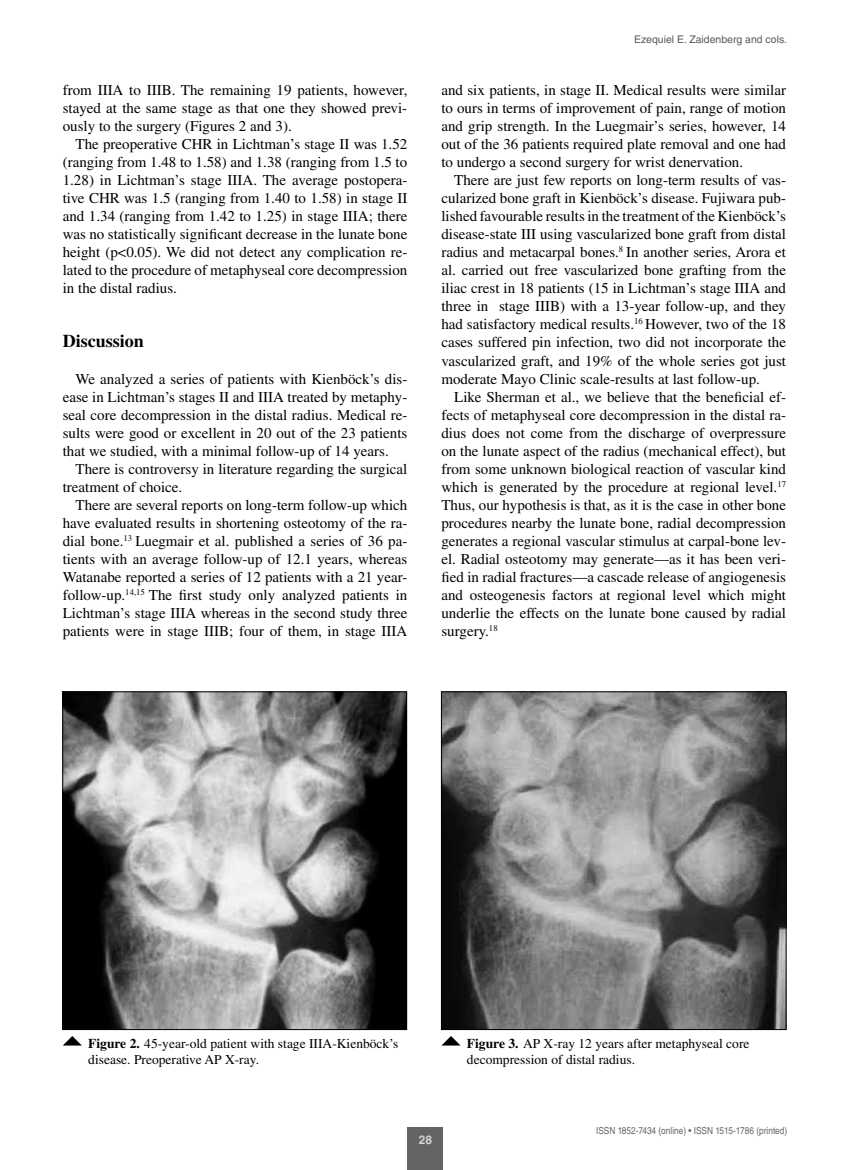
<style>
.page{position:relative;width:851px;height:1170px;background:#fff}
.page>*{position:absolute;margin:0;border:0;box-sizing:border-box;transform-origin:0 0}
.t1{font:700 18px "Times LT Std";color:#000}
.t2{font:15px/18px "Times LT Std";color:#000;text-align:justify}
.t3{font:13.5px/16.2px "Times LT Std";color:#000}
.t4{font:700 12px "Helvetica LT Std";color:#d1d3d4}
.t5{font:10.5px "Helvetica LT Std";color:#58595b}
.t6{font:9.75px "Helvetica LT Std";color:#636466;scale:.85 1}
.s1{font-weight:700}
</style>
<div class="page">
<div style="left:407px;top:1127px;width:36px;height:42px;background:#636466"></div>
<img style="left:64px;top:693px;width:341px;height:334px">
<div style="left:62px;top:691px;width:345px;height:338px;border:1px solid #000"></div>
<img style="left:443px;top:693px;width:341px;height:334px">
<div style="left:441px;top:691px;width:345px;height:338px;border:1px solid #000"></div>
<svg style="left:63px;top:1036px;width:19px;height:9px"></svg>
<svg style="left:442px;top:1036px;width:18px;height:9px"></svg>
<p class="t2" style="left:63px;top:81px;width:346px">from IIIA to IIIB. The remaining 19 patients, however, stayed at the same stage as that one they showed previ&shy;ously to the surgery (Figures 2 and 3).</p>
<p class="t2" style="left:63px;top:135px;width:346px;text-indent:13px">The preoperative CHR in Lichtman’s stage II was 1.52 (ranging from 1.48 to 1.58) and 1.38 (ranging from 1.5 to 1.28) in Lichtman’s stage IIIA. The average postopera&shy;tive CHR was 1.5 (ranging from 1.40 to 1.58) in stage II and 1.34 (ranging from 1.42 to 1.25) in stage IIIA; there was no statistically significant decrease in the lunate bone height (p&lt;0.05). We did not detect any complication re&shy;lated to the procedure of metaphyseal core decompression in the distal radius.</p>
<p class="t1" style="left:63px;top:330px;width:83px">Discussion</p>
<p class="t2" style="left:63px;top:369px;width:346px;text-indent:13px">We analyzed a series of patients with Kienböck’s dis&shy;ease in Lichtman’s stages II and IIIA treated by metaphy&shy;seal core decompression in the distal radius. Medical re&shy;sults were good or excellent in 20 out of the 23 patients that we studied, with a minimal follow-up of 14 years.</p>
<p class="t2" style="left:63px;top:459px;width:346px;text-indent:13px">There is controversy in literature regarding the surgical treatment of choice.</p>
<p class="t2" style="left:63px;top:495px;width:346px;text-indent:13px">There are several reports on long-term follow-up which have evaluated results in shortening osteotomy of the ra&shy;dial bone.<sup>13</sup> Luegmair et al. published a series of 36 pa&shy;tients with an average follow-up of 12.1 years, whereas Watanabe reported a series of 12 patients with a 21 year&shy;follow-up.<sup>14,15</sup> The first study only analyzed patients in Lichtman’s stage IIIA whereas in the second study three patients were in stage IIIB; four of them, in stage IIIA</p>
<p class="t5" style="left:634px;top:33px;width:154px">Ezequiel E. Zaidenberg and cols.</p>
<p class="t2" style="left:441px;top:81px;width:346px">and six patients, in stage II. Medical results were similar to ours in terms of improvement of pain, range of motion and grip strength. In the Luegmair’s series, however, 14 out of the 36 patients required plate removal and one had to undergo a second surgery for wrist denervation.</p>
<p class="t2" style="left:441px;top:171px;width:346px;text-indent:13px">There are just few reports on long-term results of vas&shy;cularized bone graft in Kienböck’s disease. Fujiwara pub&shy;lished favourable results in the treatment of the Kienböck’s disease-state III using vascularized bone graft from distal radius and metacarpal bones.<sup>8</sup> In another series, Arora et al. carried out free vascularized bone grafting from the iliac crest in 18 patients (15 in Lichtman’s stage IIIA and three in stage IIIB) with a 13-year follow-up, and they had satisfactory medical results.<sup>16</sup> However, two of the 18 cases suffered pin infection, two did not incorporate the vascularized graft, and 19% of the whole series got just moderate Mayo Clinic scale-results at last follow-up.</p>
<p class="t2" style="left:441px;top:387px;width:346px;text-indent:13px">Like Sherman et al., we believe that the beneficial ef&shy;fects of metaphyseal core decompression in the distal ra&shy;dius does not come from the discharge of overpressure on the lunate aspect of the radius (mechanical effect), but from some unknown biological reaction of vascular kind which is generated by the procedure at regional level.<sup>17<br></sup>Thus, our hypothesis is that, as it is the case in other bone procedures nearby the lunate bone, radial decompression generates a regional vascular stimulus at carpal-bone lev&shy;el. Radial osteotomy may generate—as it has been veri&shy;fied in radial fractures—a cascade release of angiogenesis and osteogenesis factors at regional level which might underlie the effects on the lunate bone caused by radial surgery.<sup>18</sup></p>
<p class="t3" style="left:88px;top:1035px;width:311px"><span class="s1">Figure 2.</span> 45-year-old patient with stage IIIA-Kienböck’s disease. Preoperative AP X-ray.</p>
<p class="t3" style="left:467px;top:1035px;width:284px"><span class="s1">Figure 3.</span> AP X-ray 12 years after metaphyseal core decompression of distal radius.</p>
<p class="t4" style="left:419px;top:1131px;width:15px">28</p>
<p class="t6" style="left:596px;top:1125px;width:226px">ISSN 1852-7434 (online) • ISSN 1515-1786 (printed)</p>
</div>
